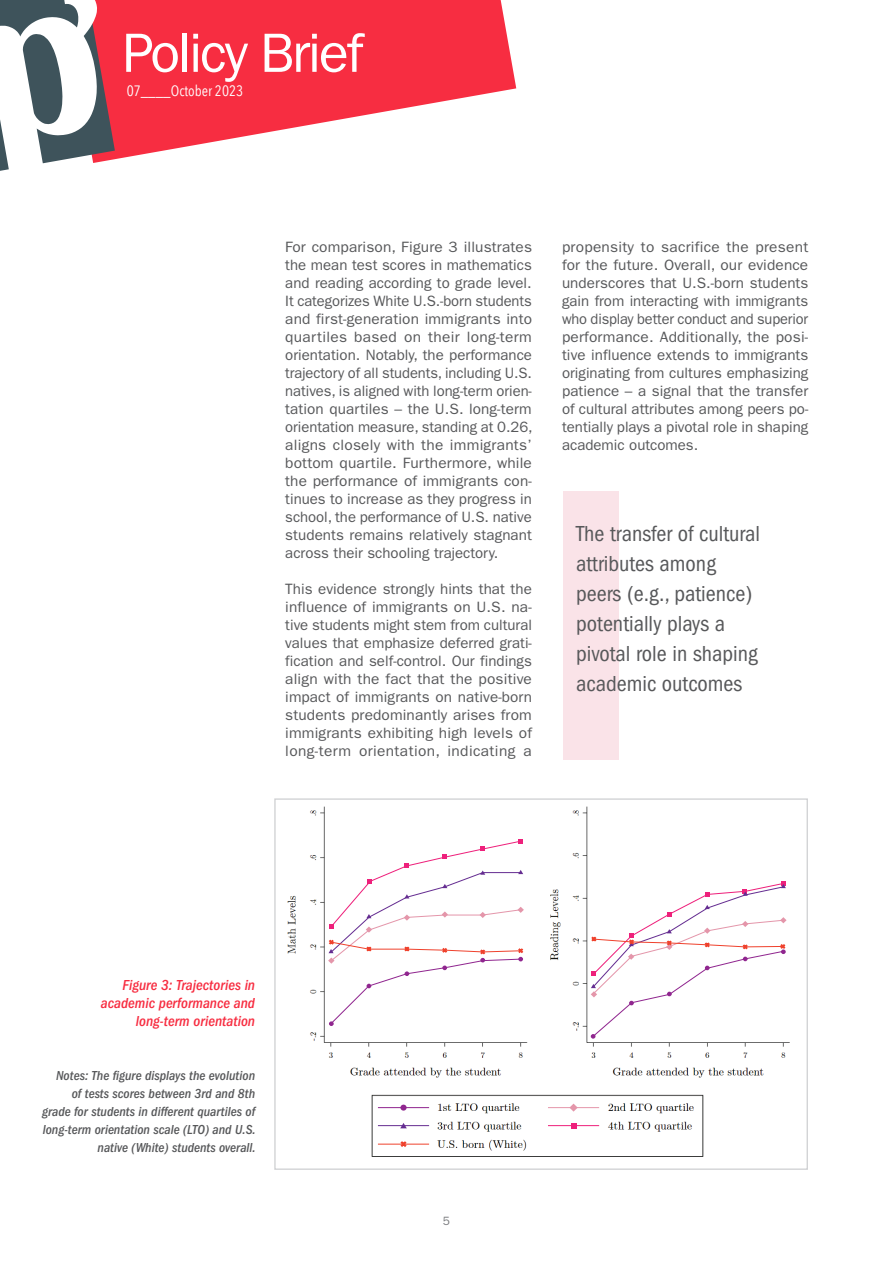
<style>
.page{position:relative;width:893px;height:1263px;background:#fff}
.page>*{position:absolute;margin:0;border:0;box-sizing:border-box;transform-origin:0 0}
.t1{font:55.5px "ITC Franklin Gothic Std";letter-spacing:-.04em;color:#fff}
.t2{font:condensed 22.5px/30px "ITC Franklin Gothic Std";color:#57585a}
.t3{font:15px/18px "ITC Franklin Gothic Std";color:#57585a;text-align:justify}
.Graph_table_Title{font:italic 500 condensed 15px/18px "ITC Franklin Gothic Std";color:#f72d41;text-align:right}
.t4{font:15px "Avenir Next Condensed";color:#fff}
.Graph_Table_comment__left{font:italic 500 condensed 13.5px/18px "ITC Franklin Gothic Std";color:#57585a;text-align:right}
.t5{font:12px "ITC Franklin Gothic Std";color:#787a7d}
</style>
<div class="page">
<svg style="left:115px;top:0;width:401px;height:160px;fill:#f72d41"></svg>
<svg style="left:0;top:0;width:115px;height:171px"></svg>
<div style="left:563px;top:491px;width:56px;height:269px;background:#fae3e8"></div>
<img style="left:287px;top:806px;width:503px;height:351px">
<div style="left:375px;top:1098px;width:60px;height:54px;background:#fff"></div>
<div style="left:541px;top:1098px;width:60px;height:54px;background:#fff"></div>
<div style="left:326px;top:810px;width:202px;height:230px;background:#fff"></div>
<div style="left:588px;top:810px;width:202px;height:231px;background:#fff"></div>
<svg style="left:328px;top:839px;width:196px;height:187px"></svg>
<svg style="left:590px;top:881px;width:196px;height:158px"></svg>
<hr style="left:378px;top:1107px;width:51px;height:1px;background:#90268f">
<hr style="left:378px;top:1125px;width:51px;height:1px;background:#652d91">
<hr style="left:548px;top:1107px;width:51px;height:1px;background:#e496aa">
<hr style="left:548px;top:1125px;width:51px;height:1px;background:#ee207b">
<hr style="left:378px;top:1143px;width:51px;height:1px;background:#ef422d">
<div style="left:400px;top:1104px;width:7px;height:6px;background:#90268f;border-radius:50%"></div>
<svg style="left:400px;top:1123px;width:7px;height:5px"></svg>
<svg style="left:571px;top:1123px;width:5px;height:5px"></svg>
<svg style="left:399px;top:1141px;width:9px;height:6px"></svg>
<svg style="left:569px;top:1103px;width:9px;height:8px"></svg>
<h1 class="t1" style="left:123px;top:21px;width:242px">Policy Brief</h1>
<p class="t4" style="left:127px;top:81px;width:118px">07____October 2023</p>
<p class="t3" style="left:285px;top:238px;width:249px">For comparison, Figure 3 illustrates the mean test scores in mathematics and reading according to grade level.<br>It categorizes White U.S.-born students and first-generation immigrants into quartiles based on their long-term orientation. Notably, the performance trajectory of all students, including U.S. natives, is aligned with long-term orien&shy;tation quartiles – the U.S. long-term orientation measure, standing at 0.26, aligns closely with the immigrants’ bottom quartile. Furthermore, while the performance of immigrants con&shy;tinues to increase as they progress in school, the performance of U.S. native students remains relatively stagnant across their schooling trajectory.</p>
<p class="t3" style="left:285px;top:580px;width:248px">This evidence strongly hints that the influence of immigrants on U.S. na&shy;tive students might stem from cultural values that emphasize deferred grati&shy;fication and self-control. Our findings align with the fact that the positive impact of immigrants on native-born students predominantly arises from immigrants exhibiting high levels of long-term orientation, indicating a</p>
<p class="t3" style="left:562px;top:238px;width:248px">propensity to sacrifice the present for the future. Overall, our evidence underscores that U.S.-born students gain from interacting with immigrants who display better conduct and superior performance. Additionally, the posi&shy;tive influence extends to immigrants originating from cultures emphasizing patience – a signal that the transfer of cultural attributes among peers po&shy;tentially plays a pivotal role in shaping academic outcomes.</p>
<p class="t2" style="left:576px;top:518px;width:185px">The transfer of cultural attributes among peers (e.g., patience) potentially plays a pivotal role in shaping academic outcomes</p>
<p class="Graph_table_Title" style="left:101px;top:976px;width:156px">Figure 3: Trajectories in academic performance and long-term orientation</p>
<p class="Graph_Table_comment__left" style="left:42px;top:1067px;width:215px">Notes: The figure displays the evolution<br>of tests scores between 3rd and 8th grade for students in different quartiles of long-term orientation scale (LTO) and U.S. native (White) students overall.</p>
<p class="t5" style="left:443px;top:1213px;width:9px">5</p>
</div>
